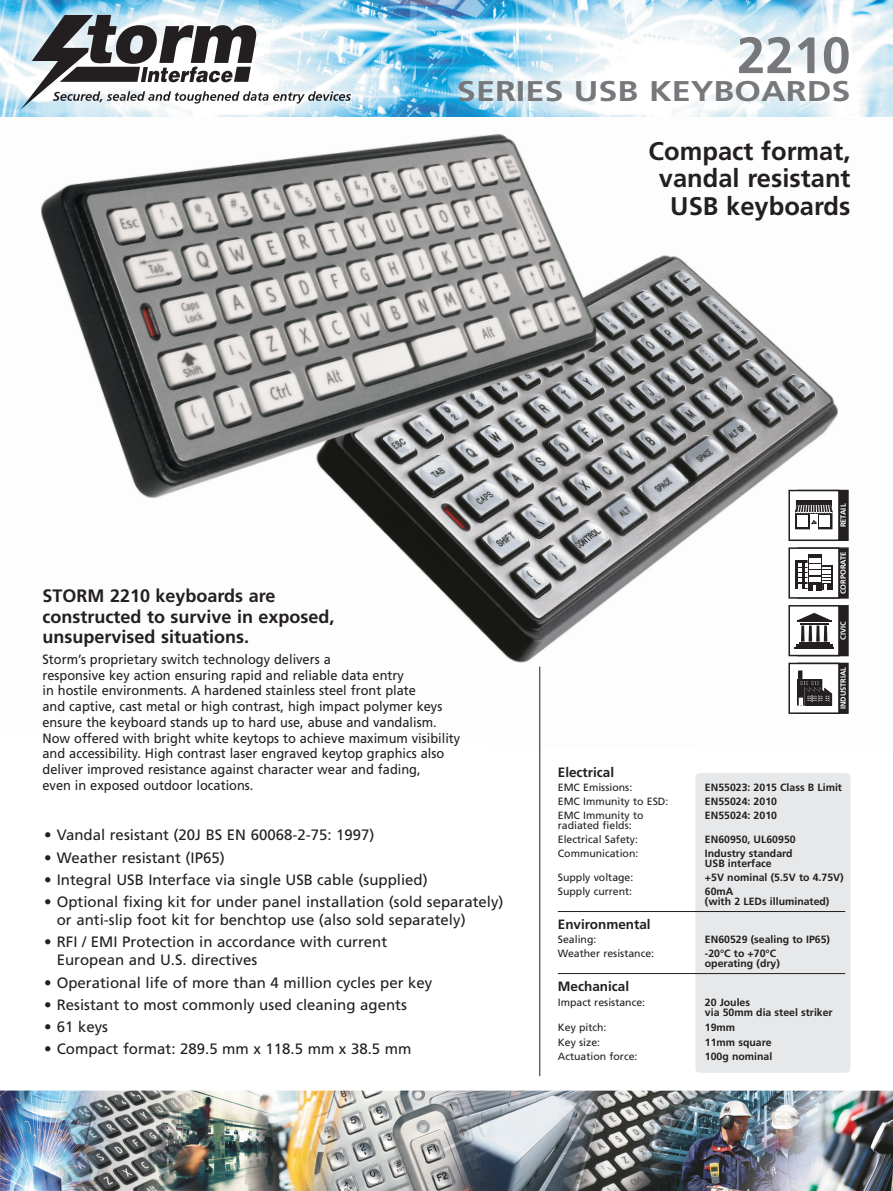
<style>
.page{position:relative;width:893px;height:1191px;background:#fff}
.page>*{position:absolute;margin:0;border:0;box-sizing:border-box;transform-origin:0 0}
.t1{font:700 51px "Frutiger";color:#76787b}
.t2{font:700 28.5px "Frutiger";color:#76787b;scale:1.2 1}
.t3{font:700 25.5px/27.8px "Frutiger";color:#231f20;text-align:right}
.t4{font:700 18px/20.2px "Frutiger";color:#231f20}
.t5{font:15px/18px "Frutiger";color:#231f20}
.t6{font:13.5px/15.8px "Frutiger";color:#231f20;scale:.95 1}
.t7{font:700 13.5px "Frutiger";color:#231f20}
.t8{font:700 10.5px/9.8px "Frutiger";color:#231f20}
.t9{font:10.5px/14px "Frutiger";color:#231f20}
.t10{font:700 7.5px "Frutiger";color:#fff}
</style>
<div class="page">
<img style="left:0;top:116px;width:893px;height:635px">
<svg style="left:0;top:0;width:893px;height:116px"></svg>
<img style="left:0;top:1090px;width:893px;height:101px">
<hr style="left:539px;top:666px;width:1px;height:410px;background:#231f20">
<div style="left:799px;top:491px;width:48px;height:48px;background:#231f20"></div>
<div style="left:797px;top:490px;width:52px;height:51px;border:2px solid #231f20"></div>
<div style="left:799px;top:549px;width:48px;height:48px;background:#231f20"></div>
<div style="left:797px;top:547px;width:52px;height:51px;border:2px solid #231f20"></div>
<div style="left:799px;top:606px;width:48px;height:49px;background:#231f20"></div>
<div style="left:797px;top:605px;width:52px;height:51px;border:2px solid #231f20"></div>
<div style="left:789px;top:490px;width:50px;height:50px;background:#fff"></div>
<div style="left:795px;top:511px;width:37px;height:18px;border:1px solid #231f20"></div>
<div style="left:810px;top:516px;width:7px;height:14px;background:#fff"></div>
<div style="left:796px;top:500px;width:35px;height:10px;background:#231f20"></div>
<svg style="left:795px;top:504px;width:38px;height:20px"></svg>
<div style="left:788px;top:490px;width:52px;height:51px;border:2px solid #231f20"></div>
<div style="left:789px;top:548px;width:50px;height:50px;background:#fff"></div>
<div style="left:796px;top:560px;width:15px;height:29px;background:#231f20"></div>
<svg style="left:830px;top:565px;width:2px;height:24px"></svg>
<div style="left:808px;top:555px;width:13px;height:36px;background:#231f20"></div>
<svg style="left:798px;top:558px;width:32px;height:33px"></svg>
<div style="left:788px;top:547px;width:52px;height:51px;border:2px solid #231f20"></div>
<div style="left:789px;top:606px;width:50px;height:49px;background:#fff"></div>
<hr style="left:794px;top:647px;width:40px;height:2px;background:#231f20">
<hr style="left:796px;top:644px;width:36px;height:3px;background:#231f20">
<hr style="left:799px;top:642px;width:31px;height:3px;background:#231f20">
<svg style="left:797px;top:613px;width:34px;height:11px"></svg>
<hr style="left:801px;top:625px;width:3px;height:16px;background:#231f20">
<hr style="left:809px;top:625px;width:3px;height:16px;background:#231f20">
<svg style="left:816px;top:625px;width:4px;height:16px"></svg>
<hr style="left:824px;top:625px;width:3px;height:16px;background:#231f20">
<div style="left:788px;top:605px;width:52px;height:51px;border:2px solid #231f20"></div>
<div style="left:799px;top:664px;width:48px;height:48px;background:#231f20"></div>
<div style="left:797px;top:662px;width:52px;height:52px;border:2px solid #231f20"></div>
<div style="left:789px;top:663px;width:50px;height:50px;background:#fff"></div>
<div style="left:797px;top:679px;width:25px;height:26px;border:1px solid #231f20"></div>
<svg style="left:799px;top:671px;width:33px;height:34px"></svg>
<div style="left:788px;top:662px;width:52px;height:52px;border:2px solid #231f20"></div>
<svg style="left:21px;top:15px;width:330px;height:94px"></svg>
<div style="left:695px;top:773px;width:155px;height:299px;background:#e7e8e9;border-radius:4px"></div>
<hr style="left:558px;top:911px;width:287px;height:1px;background:#231f20">
<hr style="left:558px;top:973px;width:287px;height:1px;background:#231f20">
<h1 class="t1" style="left:737px;top:35px;width:115px">2210</h1>
<h2 class="t2" style="left:457px;top:79px;width:329px">SERIES USB KEYBOARDS</h2>
<h3 class="t3" style="left:649px;top:139px;width:203px">Compact format, vandal resistant<br>USB keyboards</h3>
<h3 class="t4" style="left:43px;top:587px;width:294px">STORM 2210 keyboards are constructed to survive in exposed, unsupervised situations.</h3>
<p class="t6" style="left:43px;top:652px;width:441px">Storm’s proprietary switch technology delivers a<br>responsive key action ensuring rapid and reliable data entry<br>in hostile environments. A hardened stainless steel front plate<br>and captive, cast metal or high contrast, high impact polymer keys ensure the keyboard stands up to hard use, abuse and vandalism.<br>Now offered with bright white keytops to achieve maximum visibility and accessibility. High contrast laser engraved keytop graphics also deliver improved resistance against character wear and fading,<br>even in exposed outdoor locations.</p>
<p class="t5" style="left:44px;top:827px;width:332px">• Vandal resistant (20J BS EN 60068-2-75: 1997)</p>
<p class="t5" style="left:44px;top:849px;width:182px">• Weather resistant (IP65)</p>
<p class="t5" style="left:44px;top:872px;width:385px">• Integral USB Interface via single USB cable (supplied)</p>
<p class="t5" style="left:57px;top:894px;width:448px;text-indent:-13px">• Optional fixing kit for under panel installation (sold separately) or anti-slip foot kit for benchtop use (also sold separately)</p>
<p class="t5" style="left:57px;top:934px;width:332px;text-indent:-13px">• RFI / EMI Protection in accordance with current<br>European and U.S. directives</p>
<p class="t5" style="left:44px;top:974px;width:390px">• Operational life of more than 4 million cycles per key</p>
<p class="t5" style="left:44px;top:997px;width:364px">• Resistant to most commonly used cleaning agents</p>
<p class="t5" style="left:44px;top:1019px;width:66px">• 61 keys</p>
<p class="t5" style="left:44px;top:1041px;width:369px">• Compact format: 289.5 mm x 118.5 mm x 38.5 mm</p>
<p class="t10" style="left:840px;top:527px;width:25px;rotate:-90deg">RETAIL</p>
<p class="t10" style="left:840px;top:594px;width:44px;rotate:-90deg">CORPORATE</p>
<p class="t10" style="left:840px;top:639px;width:20px;rotate:-90deg">CIVIC</p>
<p class="t10" style="left:840px;top:709px;width:44px;rotate:-90deg">INDUSTRIAL</p>
<p class="t7" style="left:558px;top:767px;width:58px">Electrical</p>
<p class="t9" style="left:558px;top:781px;width:76px">EMC Emissions:</p>
<p class="t8" style="left:705px;top:783px;width:139px">EN55023: 2015 Class B Limit</p>
<p class="t9" style="left:558px;top:795px;width:112px">EMC Immunity to ESD:</p>
<p class="t8" style="left:705px;top:797px;width:74px">EN55024: 2010</p>
<p class="t9" style="left:558px;top:809px;width:87px">EMC Immunity to</p>
<p class="t8" style="left:705px;top:811px;width:74px">EN55024: 2010</p>
<p class="t9" style="left:558px;top:819px;width:82px">radiated fields:<br>Electrical Safety:</p>
<p class="t8" style="left:705px;top:835px;width:92px">EN60950, UL60950</p>
<p class="t9" style="left:558px;top:847px;width:82px">Communication:</p>
<p class="t8" style="left:705px;top:849px;width:89px">Industry standard<br>USB interface</p>
<p class="t9" style="left:558px;top:871px;width:77px">Supply voltage:</p>
<p class="t8" style="left:705px;top:873px;width:140px">+5V nominal (5.5V to 4.75V)</p>
<p class="t9" style="left:558px;top:885px;width:76px">Supply current:</p>
<p class="t8" style="left:705px;top:887px;width:126px">60mA<br>(with 2 LEDs illuminated)</p>
<p class="t7" style="left:558px;top:918px;width:94px">Environmental</p>
<p class="t9" style="left:558px;top:933px;width:40px">Sealing:</p>
<p class="t8" style="left:705px;top:935px;width:127px">EN60529 (sealing to IP65)</p>
<p class="t9" style="left:558px;top:947px;width:98px">Weather resistance:</p>
<p class="t8" style="left:705px;top:949px;width:76px">-20°C to +70°C operating (dry)</p>
<p class="t7" style="left:558px;top:980px;width:73px">Mechanical</p>
<p class="t9" style="left:558px;top:995px;width:89px">Impact resistance:</p>
<p class="t8" style="left:705px;top:997px;width:129px;line-height:10.5px">20 Joules<br>via 50mm dia steel striker</p>
<p class="t9" style="left:558px;top:1021px;width:50px">Key pitch:</p>
<p class="t8" style="left:705px;top:1023px;width:32px">19mm</p>
<p class="t9" style="left:558px;top:1035px;width:44px">Key size:</p>
<p class="t8" style="left:705px;top:1038px;width:68px">11mm square</p>
<p class="t9" style="left:558px;top:1050px;width:81px">Actuation force:</p>
<p class="t8" style="left:705px;top:1052px;width:69px">100g nominal</p>
</div>
